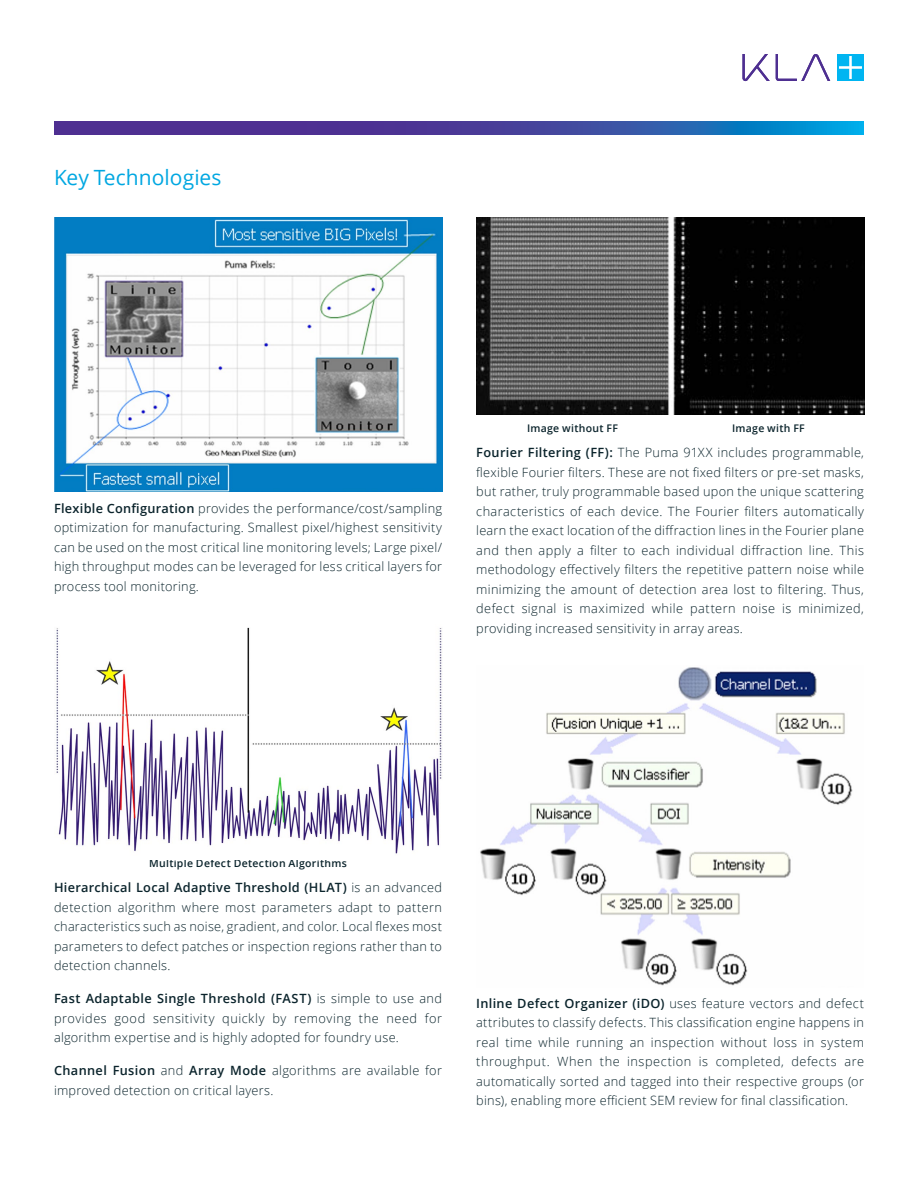
<style>
.page{position:relative;width:918px;height:1188px;background:#fff}
.page>*{position:absolute;margin:0;border:0;box-sizing:border-box;transform-origin:0 0}
.t1{font:21px "Open Sans";letter-spacing:.005em;color:#00a7e1}
.t2{font:300 12.75px/19.5px "Open Sans";letter-spacing:.02em;color:#0b242c;text-align:justify}
.t3{font:600 10.5px "Open Sans";letter-spacing:.03em;color:#0b242c}
.s1{font-weight:600}
</style>
<div class="page">
<svg style="left:776px;top:54px;width:54px;height:27px"></svg>
<svg style="left:742px;top:54px;width:28px;height:27px"></svg>
<div style="left:837px;top:54px;width:27px;height:27px;background:#00b5f1"></div>
<svg style="left:839px;top:56px;width:23px;height:23px"></svg>
<svg style="left:54px;top:122px;width:810px;height:13px;background:#3a4ba2"></svg>
<img style="left:54px;top:217px;width:388px;height:274px">
<img style="left:476px;top:217px;width:388px;height:198px">
<img style="left:56px;top:627px;width:386px;height:227px">
<img style="left:480px;top:667px;width:373px;height:319px">
<h1 class="t1" style="left:54px;top:163px;width:169px">Key Technologies</h1>
<p class="t2" style="left:54px;top:498px;width:390px"><span class="s1">Flexible Configuration</span> provides the performance/cost/sampling optimization for manufacturing. Smallest pixel/highest sensitivity can be used on the most critical line monitoring levels; Large pixel/ high throughput modes can be leveraged for less critical layers for process tool monitoring.</p>
<p class="t3" style="left:527px;top:421px;width:92px">Image without FF</p>
<p class="t3" style="left:732px;top:421px;width:74px">Image with FF</p>
<p class="t2" style="left:476px;top:443px;width:389px"><span class="s1">Fourier Filtering (FF):</span> The Puma 91XX includes programmable, flexible Fourier filters. These are not fixed filters or pre-set masks, but rather, truly programmable based upon the unique scattering characteristics of each device. The Fourier filters automatically learn the exact location of the diffraction lines in the Fourier plane and then apply a filter to each individual diffraction line. This methodology effectively filters the repetitive pattern noise while minimizing the amount of detection area lost to filtering. Thus, defect signal is maximized while pattern noise is minimized, providing increased sensitivity in array areas.</p>
<p class="t3" style="left:149px;top:856px;width:199px">Multiple Defect Detection Algorithms</p>
<p class="t2" style="left:54px;top:877px;width:390px"><span class="s1">Hierarchical Local Adaptive Threshold (HLAT)</span> is an advanced detection algorithm where most parameters adapt to pattern characteristics such as noise, gradient, and color. Local flexes most parameters to defect patches or inspection regions rather than to detection channels.</p>
<p class="t2" style="left:54px;top:988px;width:390px"><span class="s1">Fast Adaptable Single Threshold (FAST)</span> is simple to use and provides good sensitivity quickly by removing the need for algorithm expertise and is highly adopted for foundry use.</p>
<p class="t2" style="left:54px;top:1060px;width:390px"><span class="s1">Channel Fusion</span> and <span class="s1">Array Mode</span> algorithms are available for improved detection on critical layers.</p>
<p class="t2" style="left:476px;top:993px;width:389px"><span class="s1">Inline Defect Organizer (iDO)</span> uses feature vectors and defect attributes to classify defects. This classification engine happens in real time while running an inspection without loss in system throughput. When the inspection is completed, defects are automatically sorted and tagged into their respective groups (or bins), enabling more efficient SEM review for final classification.</p>
</div>
